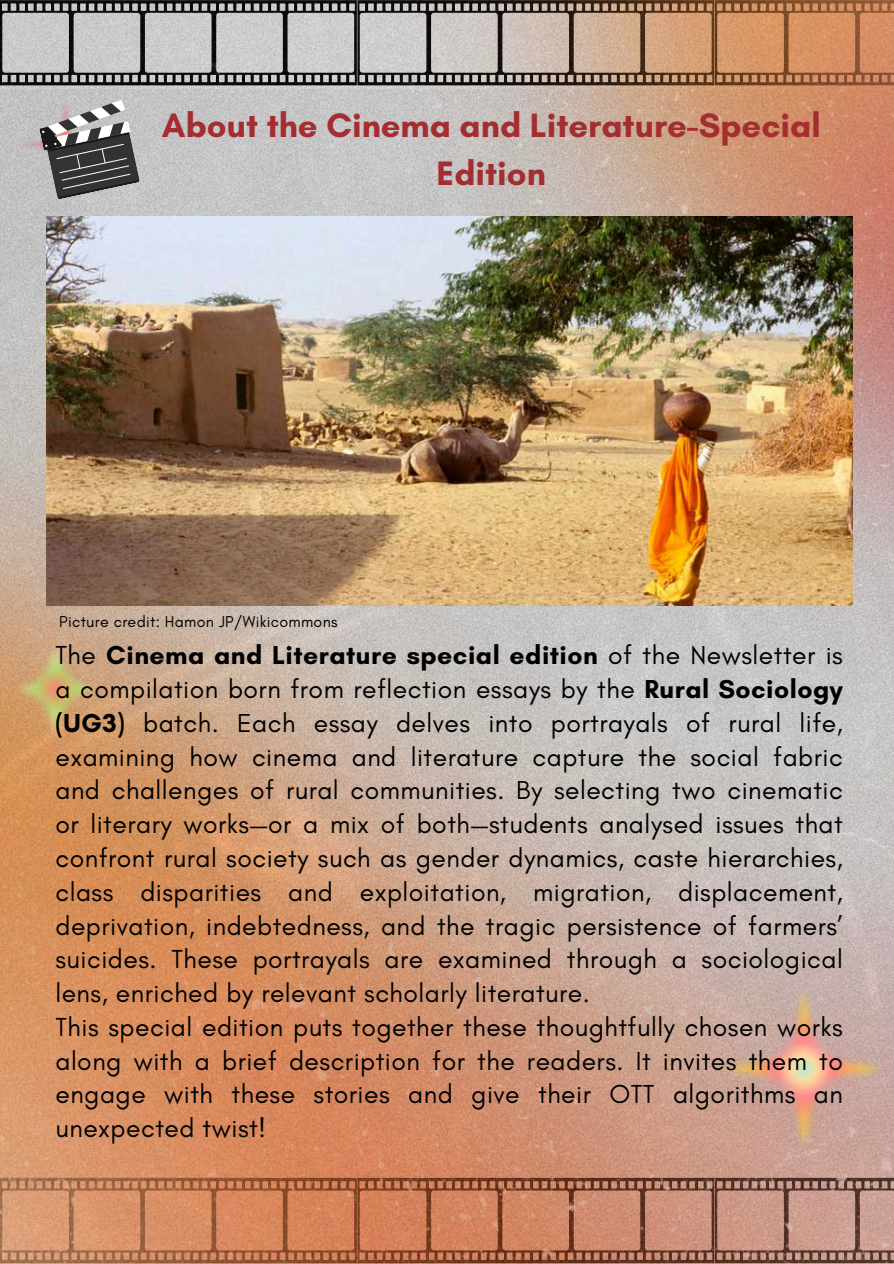
<style>
.page{position:relative;width:894px;height:1264px;background:#fff}
.page>*{position:absolute;margin:0;border:0;box-sizing:border-box;transform-origin:0 0}
.t1{font:700 34.5px/47.2px "Glacial Indifference";color:#a42d31;text-align:center}
.t2{font:26.4px/33.8px "Glacial Indifference";letter-spacing:.02em;color:#000}
.t3{font:16.05px "Glacial Indifference";letter-spacing:.02em;color:#000}
.s1{font-weight:700}
</style>
<div class="page">
<svg style="left:0;top:0;width:893px;height:85px;background:#aa9587"></svg>
<img style="left:0;top:89px;width:893px;height:1174px">
<img style="left:10px;top:631px;width:91px;height:115px">
<img style="left:721px;top:985px;width:165px;height:166px">
<img style="left:12px;top:91px;width:106px;height:106px">
<svg style="left:39px;top:100px;width:101px;height:99px;background:#818080"></svg>
<img style="left:46px;top:216px;width:806px;height:390px">
<h1 class="t1" style="left:162px;top:102px;width:660px">About the Cinema and Literature-Special<br>Edition</h1>
<p class="t3" style="left:59px;top:612px;width:280px">Picture credit: Hamon JP/Wikicommons</p>
<p class="t2" style="left:55px;top:638px;width:788px">The <span class="s1">Cinema and Literature special edition</span> of the Newsletter is a compilation born from reflection essays by the <span class="s1">Rural Sociology (UG3)</span> batch. Each essay delves into portrayals of rural life, examining how cinema and literature capture the social fabric and challenges of rural communities. By selecting two cinematic or literary works—or a mix of both—students analysed issues that confront rural society such as gender dynamics, caste hierarchies, class disparities and exploitation, migration, displacement, deprivation, indebtedness, and the tragic persistence of farmers’ suicides. These portrayals are examined through a sociological lens, enriched by relevant scholarly literature.<br>This special edition puts together these thoughtfully chosen works along with a brief description for the readers. It invites them to engage with these stories and give their OTT algorithms an unexpected twist!</p>
</div>
